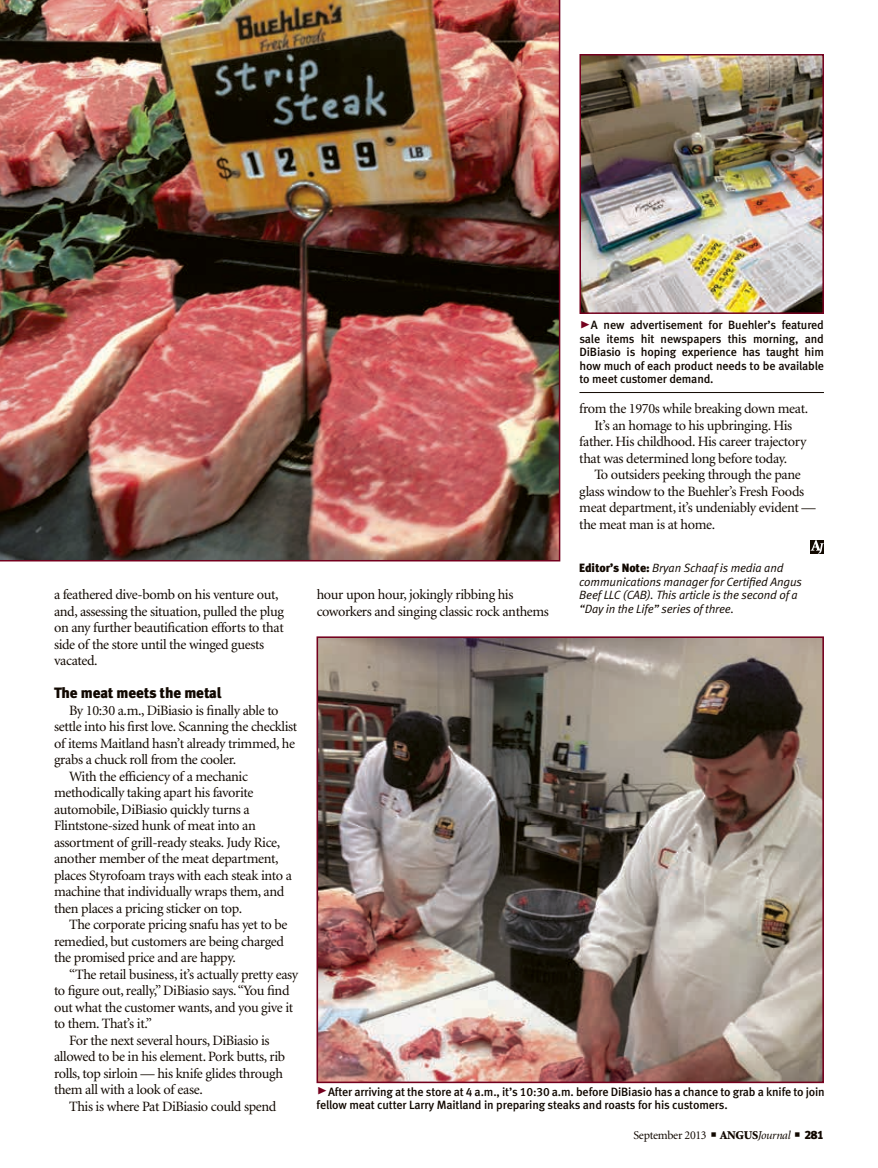
<style>
.page{position:relative;width:878px;height:1168px;background:#fff}
.page>*{position:absolute;margin:0;border:0;box-sizing:border-box;transform-origin:0 0}
.subhead{font:15px "Meta Black LF";letter-spacing:-.01em;color:#110800}
.body_text{font:14.25px/16.5px "Minion";letter-spacing:-.025em;color:#110800}
.cutlines{font:12px/13.5px "Meta Medium LF";letter-spacing:-.01em;color:#110800}
.editor_s_note{font:italic 12px/13.5px "Meta Normal LF";letter-spacing:-.01em;color:#110800}
.t1{font:12px "Minion";letter-spacing:-.025em;color:#110800}
.s1{font-family:"Meta Black Caps Expert";font-size:21px;color:#74001e}
.s2{font-family:"Meta Black LF";font-style:normal}
.s3{font-weight:900}
.s4{font-style:italic}
.s5{font-family:"Meta Black LF"}
</style>
<div class="page">
<img style="left:582px;top:57px;width:239px;height:254px">
<div style="left:579px;top:54px;width:245px;height:260px;border:2px solid #74001e"></div>
<img style="left:319px;top:639px;width:502px;height:441px">
<div style="left:316px;top:636px;width:508px;height:447px;border:2px solid #74001e"></div>
<img style="left:0;top:0;width:560px;height:561px">
<hr style="left:579px;top:392px;width:245px;height:1px;background:#110800">
<svg style="left:810px;top:540px;width:14px;height:13px"></svg>
<p class="body_text" style="left:54px;top:587px;width:231px">a feathered dive-bomb on his venture out, and, assessing the situation, pulled the plug on any further beautification efforts to that side of the store until the winged guests vacated.</p>
<p class="subhead" style="left:54px;top:684px;width:169px">The meat meets the metal</p>
<p class="body_text" style="left:54px;top:702px;width:245px;text-indent:15px">By 10:30 a.m., DiBiasio is finally able to settle into his first love. Scanning the checklist of items Maitland hasn’t already trimmed, he grabs a chuck roll from the cooler.</p>
<p class="body_text" style="left:54px;top:768px;width:239px;text-indent:15px">With the efficiency of a mechanic methodically taking apart his favorite automobile, DiBiasio quickly turns a Flintstone-sized hunk of meat into an assortment of grill-ready steaks. Judy Rice, another member of the meat department, places Styrofoam trays with each steak into a machine that individually wraps them, and then places a pricing sticker on top.</p>
<p class="body_text" style="left:54px;top:917px;width:235px;text-indent:15px">The corporate pricing snafu has yet to be remedied, but customers are being charged the promised price and are happy.</p>
<p class="body_text" style="left:54px;top:966px;width:246px;text-indent:15px">“The retail business, it’s actually pretty easy to figure out, really,” DiBiasio says. “You find out what the customer wants, and you give it to them. That’s it.”</p>
<p class="body_text" style="left:54px;top:1032px;width:232px;text-indent:15px">For the next several hours, DiBiasio is allowed to be in his element. Pork butts, rib rolls, top sirloin — his knife glides through them all with a look of ease.</p>
<p class="body_text" style="left:69px;top:1098px;width:209px">This is where Pat DiBiasio could spend</p>
<p class="body_text" style="left:316px;top:587px;width:234px">hour upon hour, jokingly ribbing his coworkers and singing classic rock anthems</p>
<p class="cutlines" style="left:579px;top:318px;width:246px;text-align:justify"><span class="s1">@</span>A new advertisement for Buehler’s featured sale items hit newspapers this morning, and DiBiasio is hoping experience has taught him how much of each product needs to be available to meet customer demand.</p>
<p class="body_text" style="left:579px;top:401px;width:230px">from the 1970s while breaking down meat.</p>
<p class="body_text" style="left:579px;top:417px;width:229px;text-indent:15px">It’s an homage to his upbringing. His father. His childhood. His career trajectory that was determined long before today.</p>
<p class="body_text" style="left:579px;top:467px;width:238px;text-indent:15px">To outsiders peeking through the pane glass window to the Buehler’s Fresh Foods meat department, it’s undeniably evident — the meat man is at home.</p>
<p class="editor_s_note" style="left:579px;top:561px;width:224px"><span class="s2">Editor’s Note:</span> Bryan Schaaf is media and communications manager for Certified Angus Beef LLC (CAB). This article is the second of a “Day in the Life” series of three.</p>
<p class="cutlines" style="left:316px;top:1085px;width:510px"><span class="s1">@</span>After arriving at the store at 4 a.m., it’s 10:30 a.m. before DiBiasio has a chance to grab a knife to join fellow meat cutter Larry Maitland in preparing steaks and roasts for his customers.</p>
<p class="t1" style="left:633px;top:1129px;width:192px">September 2013 ■ <span class="s3">ANGUS</span><span class="s4">Journal</span> ■ <span class="s5">281</span></p>
</div>
